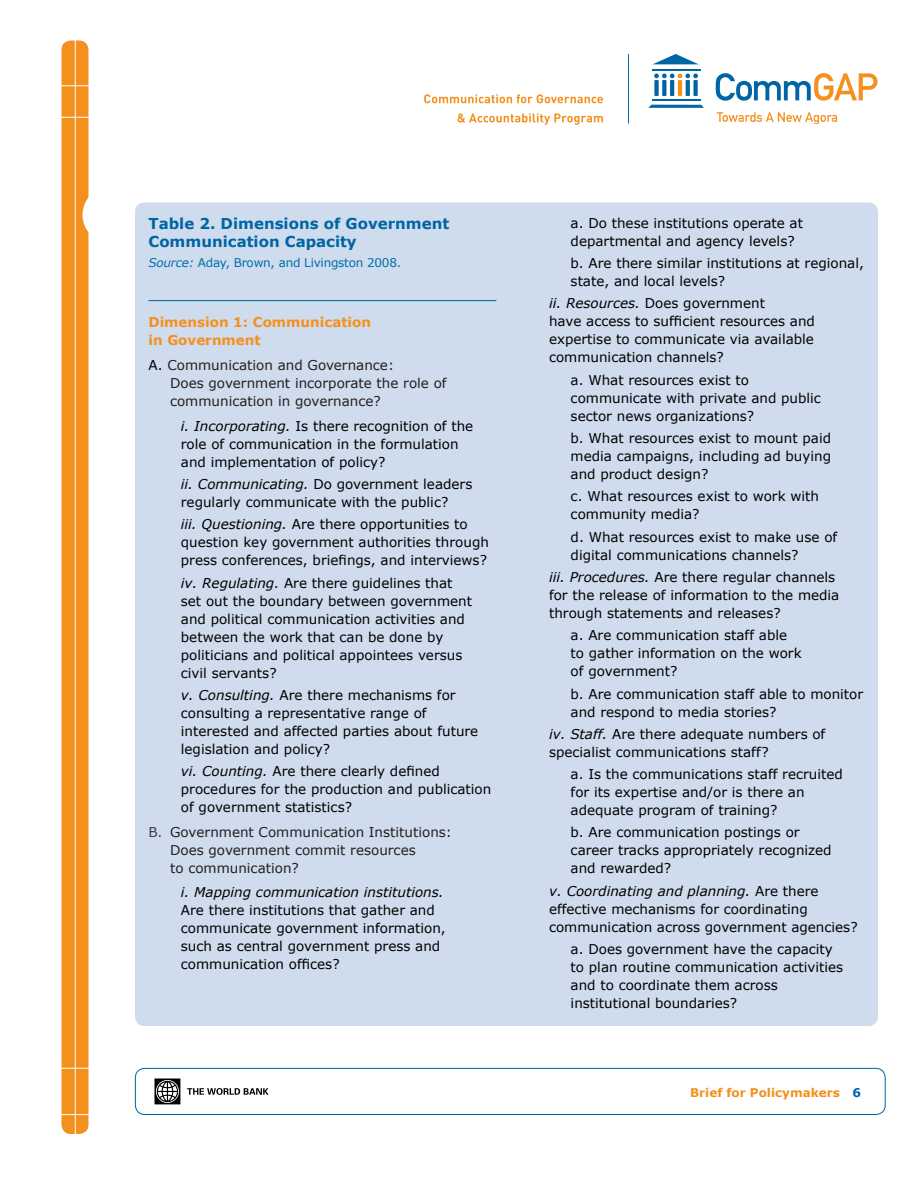
<style>
.page{position:relative;width:918px;height:1188px;background:#fff}
.page>*{position:absolute;margin:0;border:0;box-sizing:border-box;transform-origin:0 0}
.Side_Bar_Subhead{font:700 15px/18px "Verdana";color:#0065a4}
.BODY{font:13.5px/18px "Verdana";color:#000}
.Order_Form_Subhead_O{font:13.5px/18px "Verdana";color:#231f20}
.BODY-2{font:13.5px/18px "Verdana";color:#231f20}
.Order_Form_Subhead_O-2{font:700 13.5px/18px "Verdana";color:#f4901d}
.Pull_Quote{font:12px "Verdana";letter-spacing:-.02em;color:#006eab}
.t1{font:700 12px "Verdana";color:#f4901d}
.s1{font-style:italic}
.s2{color:#000}
.s3{color:#3e3e3f}
.s4{color:#0065a4}
</style>
<div class="page">
<div style="left:135px;top:1068px;width:751px;height:47px;border:1px solid #0065a4;border-radius:9px"></div>
<svg style="left:187px;top:1088px;width:82px;height:7px"></svg>
<svg style="left:155px;top:1078px;width:25px;height:26px"></svg>
<svg style="left:653px;top:54px;width:45px;height:10px"></svg>
<hr style="left:652px;top:69px;width:48px;height:2px;background:#0065a4">
<hr style="left:652px;top:99px;width:48px;height:2px;background:#0065a4">
<svg style="left:648px;top:105px;width:56px;height:3px"></svg>
<div style="left:654px;top:80px;width:5px;height:16px;background:#0065a4"></div>
<svg style="left:662px;top:80px;width:4px;height:16px"></svg>
<hr style="left:670px;top:80px;width:4px;height:16px;background:#0065a4">
<hr style="left:678px;top:80px;width:4px;height:16px;background:#f4901d">
<svg style="left:686px;top:80px;width:4px;height:16px"></svg>
<svg style="left:654px;top:74px;width:44px;height:4px"></svg>
<div style="left:693px;top:80px;width:5px;height:16px;background:#0065a4"></div>
<svg style="left:716px;top:73px;width:161px;height:28px"></svg>
<svg style="left:717px;top:112px;width:120px;height:12px"></svg>
<svg style="left:424px;top:94px;width:179px;height:9px"></svg>
<svg style="left:458px;top:113px;width:145px;height:12px"></svg>
<hr style="left:628px;top:54px;width:1px;height:70px;background:#0065a4">
<div style="left:62px;top:40px;width:26px;height:1094px;background:#f4901d;border-radius:9px"></div>
<div style="left:82px;top:186px;width:58px;height:57px;background:#fff;border-radius:50%"></div>
<hr style="left:51px;top:117px;width:51px;height:1px;background:#fff">
<hr style="left:54px;top:1068px;width:51px;height:1px;background:#fff">
<hr style="left:54px;top:1114px;width:51px;height:1px;background:#fff">
<hr style="left:54px;top:85px;width:51px;height:1px;background:#fff">
<hr style="left:75px;top:27px;width:1px;height:1116px;background:#fff">
<div style="left:135px;top:202px;width:743px;height:824px;background:#cfdced;border-radius:9px"></div>
<hr style="left:148px;top:300px;width:348px;height:1px;background:#0065a4">
<p class="Side_Bar_Subhead" style="left:148px;top:214px;width:302px">Table 2. Dimensions of Government<br>Communication Capacity</p>
<p class="Pull_Quote" style="left:148px;top:255px;width:254px"><span class="s1">Source:</span> Aday, Brown, and Livingston 2008.</p>
<p class="Order_Form_Subhead_O-2" style="left:148px;top:313px;width:224px">Dimension 1: Communication in Government</p>
<p class="Order_Form_Subhead_O" style="left:170px;top:356px;width:278px;text-indent:-22px"><span class="s2">A.</span> Communication and Governance:<br>Does government incorporate the role of communication in governance?</p>
<p class="BODY" style="left:181px;top:417px;width:294px"><span class="s1">i. Incorporating.</span> Is there recognition of the role of communication in the formulation and implementation of policy?</p>
<p class="BODY" style="left:181px;top:475px;width:293px"><span class="s1">ii. Communicating.</span> Do government leaders regularly communicate with the public?</p>
<p class="BODY" style="left:181px;top:515px;width:310px"><span class="s1">iii. Questioning.</span> Are there opportunities to question key government authorities through press conferences, briefings, and interviews?</p>
<p class="BODY" style="left:181px;top:574px;width:293px"><span class="s1">iv. Regulating.</span> Are there guidelines that set out the boundary between government and political communication activities and between the work that can be done by politicians and political appointees versus civil servants?</p>
<p class="BODY" style="left:181px;top:686px;width:299px"><span class="s1">v. Consulting.</span> Are there mechanisms for consulting a representative range of interested and affected parties about future legislation and policy?</p>
<p class="BODY" style="left:181px;top:762px;width:312px"><span class="s1">vi. Counting.</span> Are there clearly defined procedures for the production and publication of government statistics?</p>
<p class="BODY-2" style="left:170px;top:823px;width:283px;text-indent:-22px"><span class="s3">B.</span> Government Communication Institutions:<br>Does government commit resources<br>to communication?</p>
<p class="BODY" style="left:181px;top:883px;width:266px"><span class="s1">i. Mapping communication institutions.<br></span>Are there institutions that gather and communicate government information, such as central government press and communication offices?</p>
<p class="BODY" style="left:571px;top:214px;width:234px">a. Do these institutions operate at departmental and agency levels?</p>
<p class="BODY" style="left:571px;top:254px;width:295px">b. Are there similar institutions at regional, state, and local levels?</p>
<p class="BODY" style="left:549px;top:294px;width:267px"><span class="s1">ii. Resources.</span> Does government<br>have access to sufficient resources and expertise to communicate via available communication channels?</p>
<p class="BODY" style="left:571px;top:371px;width:252px">a. What resources exist to communicate with private and public sector news organizations?</p>
<p class="BODY" style="left:571px;top:429px;width:262px;text-align:justify">b. What resources exist to mount paid media campaigns, including ad buying and product design?</p>
<p class="BODY" style="left:571px;top:487px;width:250px">c. What resources exist to work with community media?</p>
<p class="BODY" style="left:571px;top:528px;width:268px">d. What resources exist to make use of digital communications channels?</p>
<p class="BODY" style="left:549px;top:568px;width:292px"><span class="s1">iii. Procedures.</span> Are there regular channels for the release of information to the media through statements and releases?</p>
<p class="BODY" style="left:571px;top:626px;width:233px">a. Are communication staff able to gather information on the work of government?</p>
<p class="BODY" style="left:571px;top:685px;width:294px">b. Are communication staff able to monitor and respond to media stories?</p>
<p class="BODY" style="left:549px;top:725px;width:278px"><span class="s1">iv. Staff.</span> Are there adequate numbers of specialist communications staff?</p>
<p class="BODY" style="left:571px;top:765px;width:274px">a. Is the communications staff recruited for its expertise and/or is there an adequate program of training?</p>
<p class="BODY" style="left:571px;top:823px;width:263px">b. Are communication postings or career tracks appropriately recognized and rewarded?</p>
<p class="BODY" style="left:549px;top:882px;width:310px"><span class="s1">v. Coordinating and planning.</span> Are there effective mechanisms for coordinating communication across government agencies?</p>
<p class="BODY" style="left:571px;top:940px;width:274px">a. Does government have the capacity to plan routine communication activities and to coordinate them across institutional boundaries?</p>
<p class="t1" style="left:690px;top:1084px;width:172px">Brief for Policymakers <span class="s4">6</span></p>
</div>
